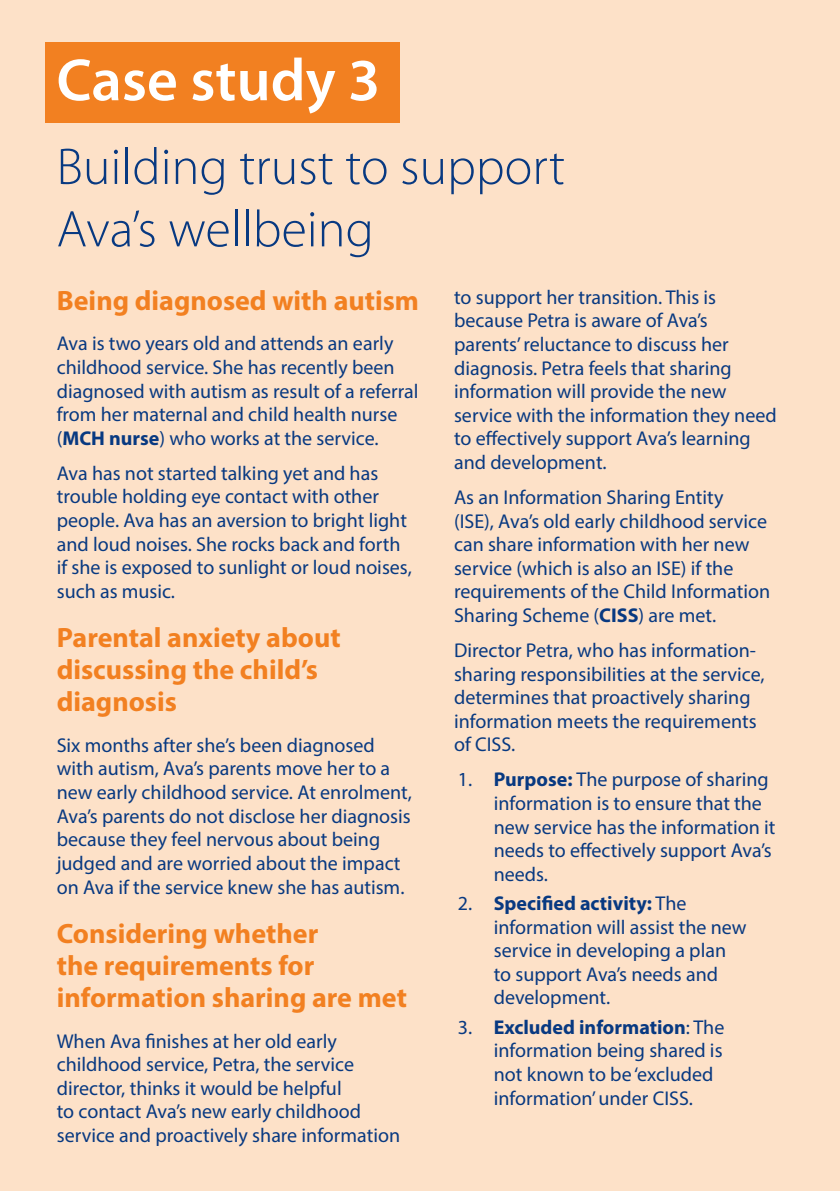
<style>
.page{position:relative;width:840px;height:1191px;background:#fff}
.page>*{position:absolute;margin:0;border:0;box-sizing:border-box;transform-origin:0 0}
.t1{font:600 60px "Myriad Pro";color:#fff}
.t2{font:300 52px/62.4px "Myriad Pro";color:#083981}
.t3{font:700 28px/32px "Myriad Pro";color:#f28021}
.t4{font:20px/23.6px "Myriad Pro";color:#083981}
.s1{font-weight:700}
</style>
<div class="page">
<div style="left:0;top:0;width:839px;height:1191px;background:#fde1c8"></div>
<div style="left:45px;top:43px;width:354px;height:80px;background:#f28021"></div>
<h1 class="t1" style="left:56px;top:47px;width:325px">Case study 3</h1>
<h2 class="t2" style="left:56px;top:135px;width:509px">Building trust to support<br>Ava’s wellbeing</h2>
<h3 class="t3" style="left:57px;top:283px;width:363px">Being diagnosed with autism</h3>
<p class="t4" style="left:57px;top:331px;width:363px">Ava is two years old and attends an early childhood service. She has recently been diagnosed with autism as result of a referral from her maternal and child health nurse (<span class="s1">MCH nurse</span>) who works at the service.</p>
<p class="t4" style="left:57px;top:461px;width:356px">Ava has not started talking yet and has trouble holding eye contact with other people. Ava has an aversion to bright light and loud noises. She rocks back and forth if she is exposed to sunlight or loud noises, such as music.</p>
<h3 class="t3" style="left:57px;top:621px;width:285px">Parental anxiety about discussing the child’s diagnosis</h3>
<p class="t4" style="left:57px;top:733px;width:356px">Six months after she’s been diagnosed with autism, Ava’s parents move her to a new early childhood service. At enrolment, Ava’s parents do not disclose her diagnosis because they feel nervous about being judged and are worried about the impact on Ava if the service knew she has autism.</p>
<h3 class="t3" style="left:57px;top:916px;width:351px">Considering whether<br>the requirements for information sharing are met</h3>
<p class="t4" style="left:57px;top:1028px;width:345px">When Ava finishes at her old early childhood service, Petra, the service director, thinks it would be helpful<br>to contact Ava’s new early childhood service and proactively share information</p>
<p class="t4" style="left:454px;top:285px;width:324px">to support her transition. This is because Petra is aware of Ava’s parents’ reluctance to discuss her diagnosis. Petra feels that sharing information will provide the new service with the information they need to effectively support Ava’s learning and development.</p>
<p class="t4" style="left:454px;top:485px;width:317px">As an Information Sharing Entity<br>(ISE), Ava’s old early childhood service can share information with her new service (which is also an ISE) if the requirements of the Child Information Sharing Scheme (<span class="s1">CISS</span>) are met.</p>
<p class="t4" style="left:454px;top:638px;width:312px">Director Petra, who has information&shy;sharing responsibilities at the service, determines that proactively sharing information meets the requirements of CISS.</p>
<p class="t4" style="left:493px;top:767px;width:283px;text-indent:-36px">1. <span class="s1">Purpose:</span> The purpose of sharing information is to ensure that the new service has the information it needs to effectively support Ava’s needs.</p>
<p class="t4" style="left:493px;top:891px;width:254px;text-indent:-36px">2. <span class="s1">Specified activity:</span> The information will assist the new service in developing a plan to support Ava’s needs and development.</p>
<p class="t4" style="left:493px;top:1015px;width:232px;text-indent:-36px">3. <span class="s1">Excluded information</span>: The information being shared is not known to be ‘excluded information’ under CISS.</p>
</div>
